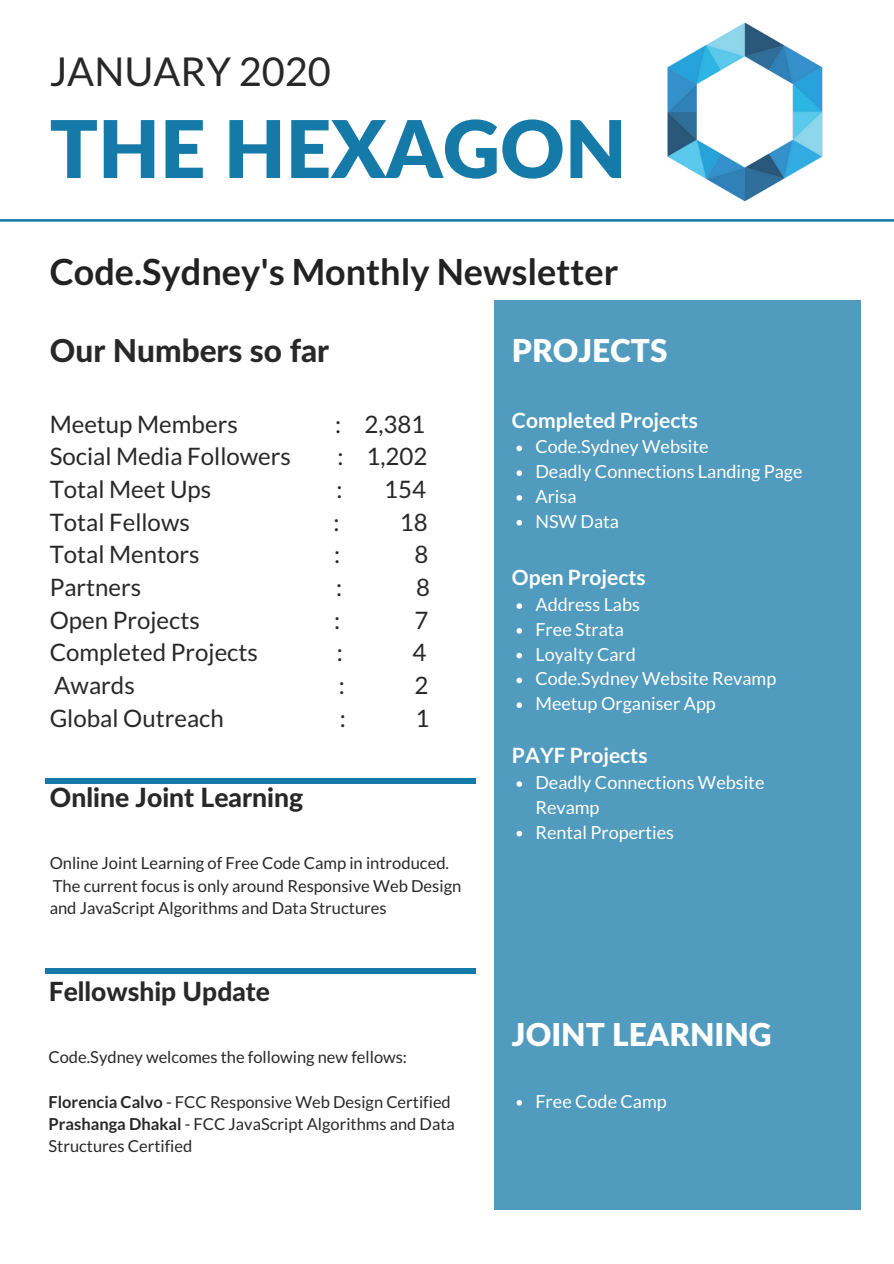
<style>
.page{position:relative;width:894px;height:1264px;background:#fff}
.page>*{position:absolute;margin:0;border:0;box-sizing:border-box;transform-origin:0 0}
.t1{font:900 79.5px "Lato Latin";color:#157aa8}
.t2{font:39.75px "Lato";color:#282828}
.t3{font:700 36px "Lato";color:#222}
.t4{font:900 31.5px "Lato Latin";color:#fff}
.t5{font:800 31.5px "Lato Latin";color:#282828}
.t6{font:800 26.55px "Lato Latin";color:#282828}
.t7{font:800 26.4px "Lato Latin";color:#282828}
.t8{font:24px "Lato";color:#282828}
.t9{font:700 21px "Lato";color:#fff}
.t10{font:18px/24.8px "Lato";color:#fff}
.t11{font:16.5px/22.5px "Lato";color:#282828}
.s1{font-weight:700}
</style>
<div class="page">
<svg style="left:0;top:219px;width:893px;height:3px;background:#378db4"></svg>
<div style="left:494px;top:300px;width:366px;height:909px;background:#509bbe"></div>
<img style="left:667px;top:22px;width:156px;height:180px">
<div style="left:45px;top:778px;width:430px;height:5px;background:#157aa8"></div>
<svg style="left:516px;top:445px;width:6px;height:6px"></svg>
<svg style="left:516px;top:470px;width:6px;height:6px"></svg>
<svg style="left:516px;top:495px;width:6px;height:6px"></svg>
<svg style="left:516px;top:520px;width:6px;height:5px"></svg>
<svg style="left:516px;top:603px;width:6px;height:6px"></svg>
<svg style="left:516px;top:628px;width:6px;height:5px"></svg>
<svg style="left:516px;top:653px;width:6px;height:5px"></svg>
<svg style="left:516px;top:677px;width:6px;height:6px"></svg>
<svg style="left:516px;top:702px;width:6px;height:6px"></svg>
<svg style="left:516px;top:781px;width:6px;height:5px"></svg>
<svg style="left:516px;top:830px;width:6px;height:6px"></svg>
<svg style="left:516px;top:1100px;width:6px;height:5px"></svg>
<div style="left:45px;top:968px;width:430px;height:6px;background:#157aa8"></div>
<h2 class="t2" style="left:50px;top:46px;width:283px">JANUARY 2020</h2>
<h1 class="t1" style="left:50px;top:99px;width:578px">THE HEXAGON</h1>
<h3 class="t3" style="left:50px;top:249px;width:570px">Code.Sydney's Monthly Newsletter</h3>
<h3 class="t5" style="left:50px;top:331px;width:280px">Our Numbers so far</h3>
<h3 class="t8" style="left:50px;top:409px;width:189px">Meetup Members</h3>
<h3 class="t8" style="left:335px;top:409px;width:92px">: 2,381</h3>
<h3 class="t8" style="left:50px;top:441px;width:243px">Social Media Followers</h3>
<h3 class="t8" style="left:337px;top:441px;width:92px">: 1,202</h3>
<h3 class="t8" style="left:50px;top:474px;width:163px">Total Meet Ups</h3>
<h3 class="t8" style="left:336px;top:474px;width:8px">:</h3>
<h3 class="t8" style="left:384px;top:474px;width:43px">154</h3>
<h3 class="t8" style="left:50px;top:507px;width:142px">Total Fellows</h3>
<h3 class="t8" style="left:333px;top:507px;width:8px">:</h3>
<h3 class="t8" style="left:400px;top:507px;width:29px">18</h3>
<h3 class="t8" style="left:50px;top:539px;width:151px">Total Mentors</h3>
<h3 class="t8" style="left:334px;top:539px;width:8px">:</h3>
<h3 class="t8" style="left:414px;top:539px;width:15px">8</h3>
<h3 class="t8" style="left:50px;top:572px;width:93px">Partners</h3>
<h3 class="t8" style="left:336px;top:572px;width:8px">:</h3>
<h3 class="t8" style="left:416px;top:572px;width:15px">8</h3>
<h3 class="t8" style="left:50px;top:605px;width:151px">Open Projects</h3>
<h3 class="t8" style="left:334px;top:605px;width:8px">:</h3>
<h3 class="t8" style="left:414px;top:605px;width:15px">7</h3>
<h3 class="t8" style="left:50px;top:637px;width:210px">Completed Projects</h3>
<h3 class="t8" style="left:336px;top:637px;width:8px">:</h3>
<h3 class="t8" style="left:412px;top:637px;width:15px">4</h3>
<h3 class="t8" style="left:54px;top:670px;width:82px">Awards</h3>
<h3 class="t8" style="left:339px;top:670px;width:8px">:</h3>
<h3 class="t8" style="left:414px;top:670px;width:15px">2</h3>
<h3 class="t8" style="left:50px;top:703px;width:175px">Global Outreach</h3>
<h3 class="t8" style="left:339px;top:703px;width:8px">:</h3>
<h3 class="t8" style="left:415px;top:703px;width:15px">1</h3>
<h3 class="t6" style="left:50px;top:780px;width:255px">Online Joint Learning</h3>
<p class="t11" style="left:50px;top:851px;width:413px">Online Joint Learning of Free Code Camp in introduced.<br>The current focus is only around Responsive Web Design and JavaScript Algorithms and Data Structures</p>
<h3 class="t7" style="left:49px;top:974px;width:222px">Fellowship Update</h3>
<p class="t11" style="left:49px;top:1045px;width:360px">Code.Sydney welcomes the following new fellows:</p>
<p class="t11" style="left:49px;top:1089px;width:407px"><span class="s1">Florencia Calvo</span> - FCC Responsive Web Design Certified<br><span class="s1">Prashanga Dhakal</span> - FCC JavaScript Algorithms and Data<br>Structures Certified</p>
<h3 class="t4" style="left:512px;top:331px;width:157px">PROJECTS</h3>
<p class="t9" style="left:512px;top:407px;width:187px">Completed Projects</p>
<p class="t10" style="left:535px;top:434px;width:268px">Code.Sydney Website<br>Deadly Connections Landing Page<br>Arisa<br>NSW Data</p>
<p class="t9" style="left:512px;top:564px;width:135px">Open Projects</p>
<p class="t10" style="left:535px;top:592px;width:242px">Address Labs<br>Free Strata<br>Loyalty Card<br>Code.Sydney Website Revamp<br>Meetup Organiser App</p>
<p class="t9" style="left:512px;top:742px;width:137px">PAYF Projects</p>
<p class="t10" style="left:535px;top:769px;width:230px">Deadly Connections Website<br>Revamp<br>Rental Properties</p>
<h3 class="t4" style="left:512px;top:1014px;width:261px">JOINT LEARNING</h3>
<p class="t10" style="left:535px;top:1088px;width:133px">Free Code Camp</p>
</div>
